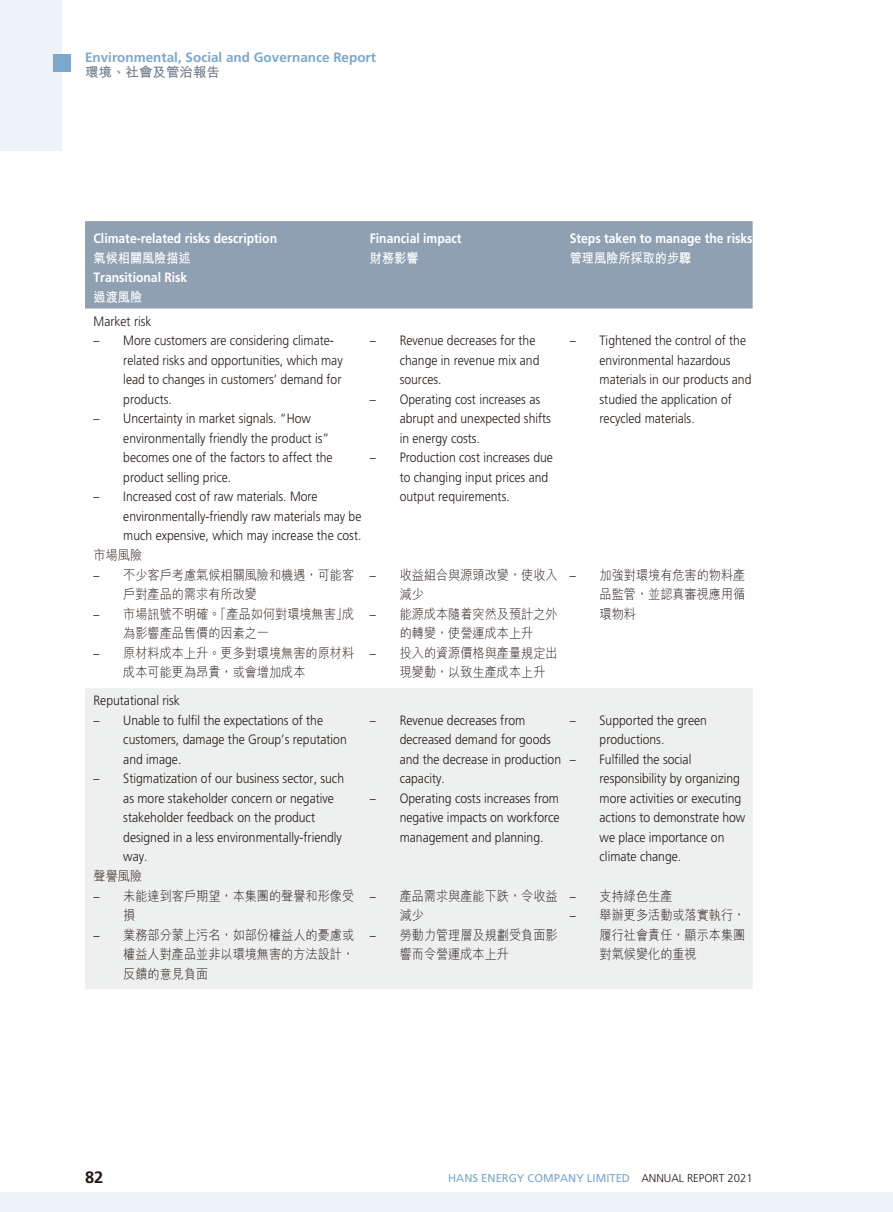
<style>
.page{position:relative;width:893px;height:1212px;background:#fff}
.page>*{position:absolute;margin:0;border:0;box-sizing:border-box;transform-origin:0 0}
.t1{font:700 16.5px "Frutiger LT Std";color:#231916}
.t2{font:300 13.5px/19.5px "Frutiger LT Std";color:#231916;scale:.9 1}
.t3{font:13.5px/19.5px "M Hei HK Light E Ten B5 H";color:#231916;scale:.9 1}
.t4{font:700 13.5px "Frutiger LT Std";color:#fff;scale:.9 1}
.t5{font:700 13.5px "Frutiger LT Std";color:#7ba8cb}
.t6{font:13.5px "M Hei HK Bold E Ten B5 H";color:#fff;scale:.9 1}
.t7{font:13.5px "M Hei HK Bold E Ten B5 H";color:#707f8d}
.t8{font:11.25px "Frutiger LT Std";color:#7ba8cb}
.s1{font-family:"Frutiger LT Std";font-weight:300}
.s2{font-weight:300;color:#231916}
</style>
<div class="page">
<div style="left:0;top:0;width:62px;height:151px;background:#eef3f9"></div>
<div style="left:0;top:1193px;width:893px;height:19px;background:#eef3f9"></div>
<div style="left:53px;top:54px;width:17px;height:17px;background:#7ba8cb"></div>
<div style="left:85px;top:221px;width:668px;height:87px;background:#8fa0b2"></div>
<div style="left:85px;top:688px;width:668px;height:301px;background:#eeefef"></div>
<p class="t5" style="left:85px;top:51px;width:293px">Environmental, Social and Governance Report</p>
<p class="t7" style="left:85px;top:67px;width:136px">環境、社會及管治報告</p>
<p class="t4" style="left:94px;top:231px;width:205px">Climate-related risks description</p>
<p class="t4" style="left:370px;top:231px;width:103px">Financial impact</p>
<p class="t4" style="left:570px;top:231px;width:205px">Steps taken to manage the risks</p>
<p class="t6" style="left:94px;top:252px;width:110px">氣候相關風險描述</p>
<p class="t6" style="left:370px;top:252px;width:56px">財務影響</p>
<p class="t6" style="left:570px;top:252px;width:137px">管理風險所採取的步驟</p>
<p class="t4" style="left:94px;top:270px;width:106px">Transitional Risk</p>
<p class="t6" style="left:94px;top:291px;width:56px">過渡風險</p>
<p class="t2" style="left:94px;top:312px;width:66px">Market risk</p>
<p class="t2" style="left:123px;top:331px;width:245px;text-indent:-30px">– More customers are considering climate&shy;related risks and opportunities, which may lead to changes in customers’ demand for products.</p>
<p class="t2" style="left:123px;top:409px;width:234px;text-indent:-30px">– Uncertainty in market signals. “How environmentally friendly the product is” becomes one of the factors to affect the product selling price.</p>
<p class="t2" style="left:123px;top:487px;width:266px;text-indent:-30px">– Increased cost of raw materials. More environmentally-friendly raw materials may be much expensive, which may increase the cost.</p>
<p class="t2" style="left:600px;top:331px;width:170px;text-indent:-30px">– Tightened the control of the environmental hazardous materials in our products and studied the application of recycled materials.</p>
<p class="t2" style="left:400px;top:331px;width:157px;text-indent:-30px">– Revenue decreases for the change in revenue mix and sources.</p>
<p class="t2" style="left:400px;top:390px;width:170px;text-indent:-30px">– Operating cost increases as abrupt and unexpected shifts in energy costs.</p>
<p class="t2" style="left:400px;top:448px;width:172px;text-indent:-30px">– Production cost increases due to changing input prices and output requirements.</p>
<p class="t3" style="left:94px;top:547px;width:56px">市場風險</p>
<p class="t3" style="left:123px;top:567px;width:258px;text-indent:-30px"><span class="s1">–</span> 不少客戶考慮氣候相關風險和機遇，可能客戶對產品的需求有所改變</p>
<p class="t3" style="left:123px;top:606px;width:258px;text-indent:-30px"><span class="s1">–</span> 市場訊號不明確。「產品如何對環境無害」成為影響產品售價的因素之一</p>
<p class="t3" style="left:123px;top:645px;width:258px;text-indent:-30px"><span class="s1">–</span> 原材料成本上升。更多對環境無害的原材料成本可能更為昂貴，或會增加成本</p>
<p class="t2" style="left:94px;top:691px;width:98px">Reputational risk</p>
<p class="t2" style="left:123px;top:711px;width:250px;text-indent:-30px">– Unable to fulfil the expectations of the customers, damage the Group’s reputation and image.</p>
<p class="t2" style="left:123px;top:769px;width:247px;text-indent:-30px">– Stigmatization of our business sector, such as more stakeholder concern or negative stakeholder feedback on the product designed in a less environmentally-friendly way.</p>
<p class="t3" style="left:94px;top:868px;width:56px">聲譽風險</p>
<p class="t3" style="left:123px;top:888px;width:258px;text-indent:-30px"><span class="s1">–</span> 未能達到客戶期望，本集團的聲譽和形像受損</p>
<p class="t3" style="left:123px;top:927px;width:258px;text-align:justify;text-indent:-30px"><span class="s1">–</span> 業務部分蒙上污名，如部份權益人的憂慮或權益人對產品並非以環境無害的方法設計，反饋的意見負面</p>
<p class="t3" style="left:400px;top:567px;width:177px;text-indent:-30px"><span class="s1">–</span> 收益組合與源頭改變，使收入減少</p>
<p class="t3" style="left:370px;top:606px;width:210px;text-align:center"><span class="s1">–</span> 能源成本隨着突然及預計之外的轉變，使營運成本上升</p>
<p class="t3" style="left:400px;top:645px;width:177px;text-indent:-30px"><span class="s1">–</span> 投入的資源價格與產量規定出現變動，以致生產成本上升</p>
<p class="t3" style="left:600px;top:567px;width:164px;text-align:justify;text-indent:-30px"><span class="s1">–</span> 加強對環境有危害的物料產品監管，並認真審視應用循環物料</p>
<p class="t2" style="left:400px;top:711px;width:181px;text-indent:-30px">– Revenue decreases from decreased demand for goods and the decrease in production capacity.</p>
<p class="t2" style="left:400px;top:789px;width:179px;text-align:justify;text-indent:-30px">– Operating costs increases from negative impacts on workforce management and planning.</p>
<p class="t2" style="left:600px;top:711px;width:121px;text-indent:-30px">– Supported the green productions.</p>
<p class="t2" style="left:600px;top:750px;width:164px;text-indent:-30px">– Fulfilled the social responsibility by organizing more activities or executing actions to demonstrate how we place importance on climate change.</p>
<p class="t3" style="left:400px;top:888px;width:177px;text-indent:-30px"><span class="s1">–</span> 產品需求與產能下跌，令收益減少</p>
<p class="t3" style="left:400px;top:927px;width:177px;text-indent:-30px"><span class="s1">–</span> 勞動力管理層及規劃受負面影響而令營運成本上升</p>
<p class="t3" style="left:570px;top:888px;width:116px"><span class="s1">–</span> 支持綠色生產</p>
<p class="t3" style="left:600px;top:907px;width:164px;text-align:justify;text-indent:-30px"><span class="s1">–</span> 舉辦更多活動或落實執行，履行社會責任，顯示本集團對氣候變化的重視</p>
<p class="t1" style="left:85px;top:1170px;width:20px">82</p>
<p class="t8" style="left:448px;top:1172px;width:306px">HANS ENERGY COMPANY LIMITED <span class="s2">ANNUAL REPORT 2021</span></p>
</div>
